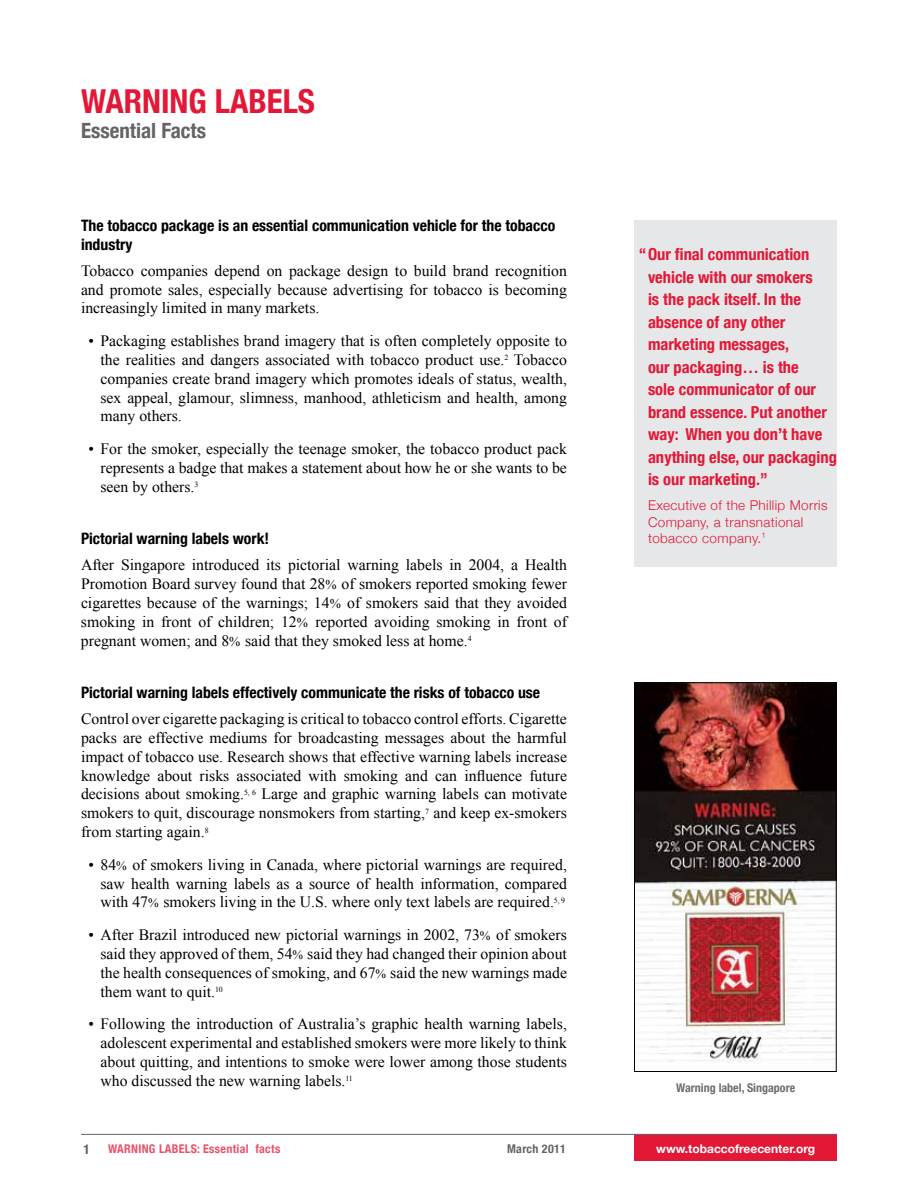
<style>
.page{position:relative;width:918px;height:1188px;background:#fff}
.page>*{position:absolute;margin:0;border:0;box-sizing:border-box;transform-origin:0 0}
.t1{font:700 condensed 33px "Helvetica Neue";color:#e31837}
.t2{font:700 condensed 21px "Helvetica Neue";color:#636466}
.t3{font:700 condensed 16.5px/22.5px "Helvetica Neue";color:#e31837}
.t4{font:15.75px/18.9px "Times New Roman";color:#000;text-align:justify}
.t5{font:700 condensed 15.75px/18.9px "Helvetica Neue";color:#000}
.t6{font:300 13.5px/16.2px "Helvetica Neue";letter-spacing:.025em;color:#e31837}
.t7{font:700 condensed 13.5px "Helvetica Neue";color:#636466}
.t8{font:700 condensed 12px "Helvetica Neue";letter-spacing:.025em;color:#ea5269}
.t9{font:700 12px "Helvetica Neue";color:#fff}
.t10{font:700 condensed 12px "Helvetica Neue";color:#6d6e71}
.t11{font:700 condensed 12px "Helvetica Neue";letter-spacing:.025em;color:#636466}
.s1{font-size:13.35px}
.s2{font-size:12.75px}
</style>
<div class="page">
<div style="left:634px;top:1134px;width:203px;height:27px;background:#e31837"></div>
<hr style="left:81px;top:1134px;width:756px;height:1px;background:#636466">
<img style="left:636px;top:684px;width:199px;height:379px">
<div style="left:634px;top:682px;width:203px;height:390px;border:1px solid #000"></div>
<div style="left:634px;top:220px;width:203px;height:347px;background:#e6e7e8"></div>
<h1 class="t1" style="left:81px;top:81px;width:236px">Warning Labels</h1>
<h2 class="t2" style="left:81px;top:118px;width:127px">Essential Facts</h2>
<p class="t5" style="left:81px;top:216px;width:476px">The tobacco package is an essential communication vehicle for the tobacco industry</p>
<p class="t4" style="left:81px;top:261px;width:488px">Tobacco companies depend on package design to build brand recognition and promote sales, especially because advertising for tobacco is becoming increasingly limited in many markets.</p>
<p class="t4" style="left:100px;top:331px;width:468px;text-indent:-12px">• Packaging establishes brand imagery that is often completely opposite to the realities and dangers associated with tobacco product use.<sup>2</sup> Tobacco companies create brand imagery which promotes ideals of status, wealth, sex appeal, glamour, slimness, manhood, athleticism and health, among many others.</p>
<p class="t4" style="left:100px;top:439px;width:468px;text-indent:-12px">• For the smoker, especially the teenage smoker, the tobacco product pack represents a badge that makes a statement about how he or she wants to be seen by others.<sup>3</sup></p>
<p class="t5" style="left:81px;top:529px;width:190px">Pictorial warning labels work!</p>
<p class="t4" style="left:81px;top:555px;width:488px">After Singapore introduced its pictorial warning labels in 2004, a Health Promotion Board survey found that 28<span class="s1">%</span> of smokers reported smoking fewer cigarettes because of the warnings; 14<span class="s1">%</span> of smokers said that they avoided smoking in front of children; 12<span class="s1">%</span> reported avoiding smoking in front of pregnant women; and 8<span class="s1">%</span> said that they smoked less at home.<sup>4</sup></p>
<p class="t5" style="left:81px;top:683px;width:461px">Pictorial warning labels effectively communicate the risks of tobacco use</p>
<p class="t4" style="left:81px;top:709px;width:488px">Control over cigarette packaging is critical to tobacco control efforts. Cigarette packs are effective mediums for broadcasting messages about the harmful impact of tobacco use. Research shows that effective warning labels increase knowledge about risks associated with smoking and can influence future decisions about smoking.<sup>5,</sup> <sup>6</sup> Large and graphic warning labels can motivate smokers to quit, discourage nonsmokers from starting,<sup>7</sup> and keep ex-smokers from starting again.<sup>8</sup></p>
<p class="t4" style="left:100px;top:855px;width:468px;text-indent:-12px">• 84<span class="s2">%</span> of smokers living in Canada, where pictorial warnings are required, saw health warning labels as a source of health information, compared with 47<span class="s2">%</span> smokers living in the U.S. where only text labels are required.<sup>5,</sup> <sup>9</sup></p>
<p class="t4" style="left:100px;top:925px;width:468px;text-indent:-12px">• After Brazil introduced new pictorial warnings in 2002, 73<span class="s2">%</span> of smokers said they approved of them, 54<span class="s2">%</span> said they had changed their opinion about the health consequences of smoking, and 67<span class="s2">%</span> said the new warnings made them want to quit.<sup>10</sup></p>
<p class="t4" style="left:101px;top:1014px;width:468px;text-indent:-12px">• Following the introduction of Australia’s graphic health warning labels, adolescent experimental and established smokers were more likely to think about quitting, and intentions to smoke were lower among those students who discussed the new warning labels.<sup>11</sup></p>
<p class="t3" style="left:648px;top:243px;width:191px;text-indent:-9px">“Our final communication vehicle with our smokers<br>is the pack itself. In the absence of any other marketing messages,<br>our packaging… is the<br>sole communicator of our brand essence. Put another way: When you don’t have anything else, our packaging is our marketing.”</p>
<p class="t6" style="left:648px;top:497px;width:181px">Executive of the Phillip Morris<br>Company, a transnational tobacco company.<sup>1</sup></p>
<p class="t10" style="left:676px;top:1081px;width:121px">Warning label, Singapore</p>
<p class="t7" style="left:83px;top:1141px;width:8px">1</p>
<p class="t8" style="left:108px;top:1142px;width:174px">Warning Labels: Essential facts</p>
<p class="t11" style="left:507px;top:1142px;width:60px">March 2011</p>
<p class="t9" style="left:656px;top:1142px;width:160px">www.tobaccofreecenter.org</p>
</div>
